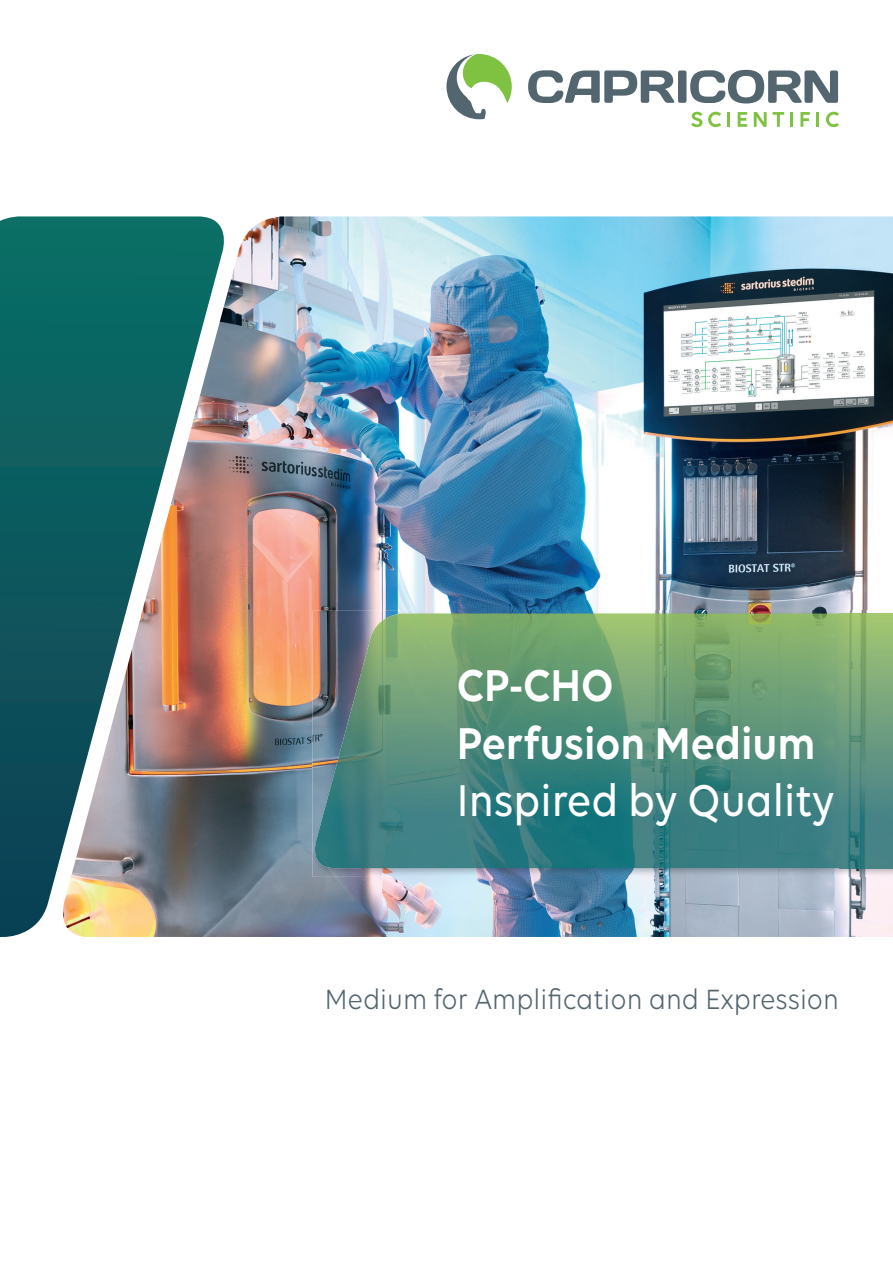
<style>
.page{position:relative;width:893px;height:1263px;background:#fff}
.page>*{position:absolute;margin:0;border:0;box-sizing:border-box;transform-origin:0 0}
.t1{font:600 48px/57.6px "Volte";color:#fff;scale:.9 1}
.t2{font:500 48px "Volte";color:#fff;scale:.9 1}
.t3{font:30px "Volte";color:#53656e;scale:.9 1}
</style>
<div class="page">
<svg style="left:446px;top:54px;width:66px;height:65px"></svg>
<svg style="left:691px;top:112px;width:11px;height:15px"></svg>
<svg style="left:708px;top:112px;width:13px;height:15px"></svg>
<hr style="left:727px;top:112px;width:3px;height:15px;background:#7fc241">
<svg style="left:738px;top:112px;width:9px;height:15px"></svg>
<svg style="left:754px;top:112px;width:30px;height:15px"></svg>
<hr style="left:790px;top:112px;width:3px;height:15px;background:#7fc241">
<svg style="left:800px;top:112px;width:10px;height:15px"></svg>
<hr style="left:816px;top:112px;width:3px;height:15px;background:#7fc241">
<svg style="left:826px;top:112px;width:13px;height:15px"></svg>
<svg style="left:528px;top:70px;width:310px;height:34px"></svg>
<img style="left:232px;top:216px;width:661px;height:721px">
<img style="left:232px;top:216px;width:50px;height:720px">
<img style="left:312px;top:611px;width:102px;height:59px">
<img style="left:414px;top:611px;width:479px;height:2px">
<img style="left:309px;top:868px;width:52px;height:9px">
<img style="left:361px;top:613px;width:532px;height:264px">
<img style="left:309px;top:670px;width:53px;height:198px">
<img style="left:0;top:216px;width:232px;height:721px">
<h1 class="t1" style="left:457px;top:655px;width:400px">CP-CHO<br>Perfusion Medium</h1>
<h1 class="t2" style="left:457px;top:773px;width:421px">Inspired by Quality</h1>
<p class="t3" style="left:325px;top:982px;width:573px">Medium for Amplification and Expression</p>
</div>
